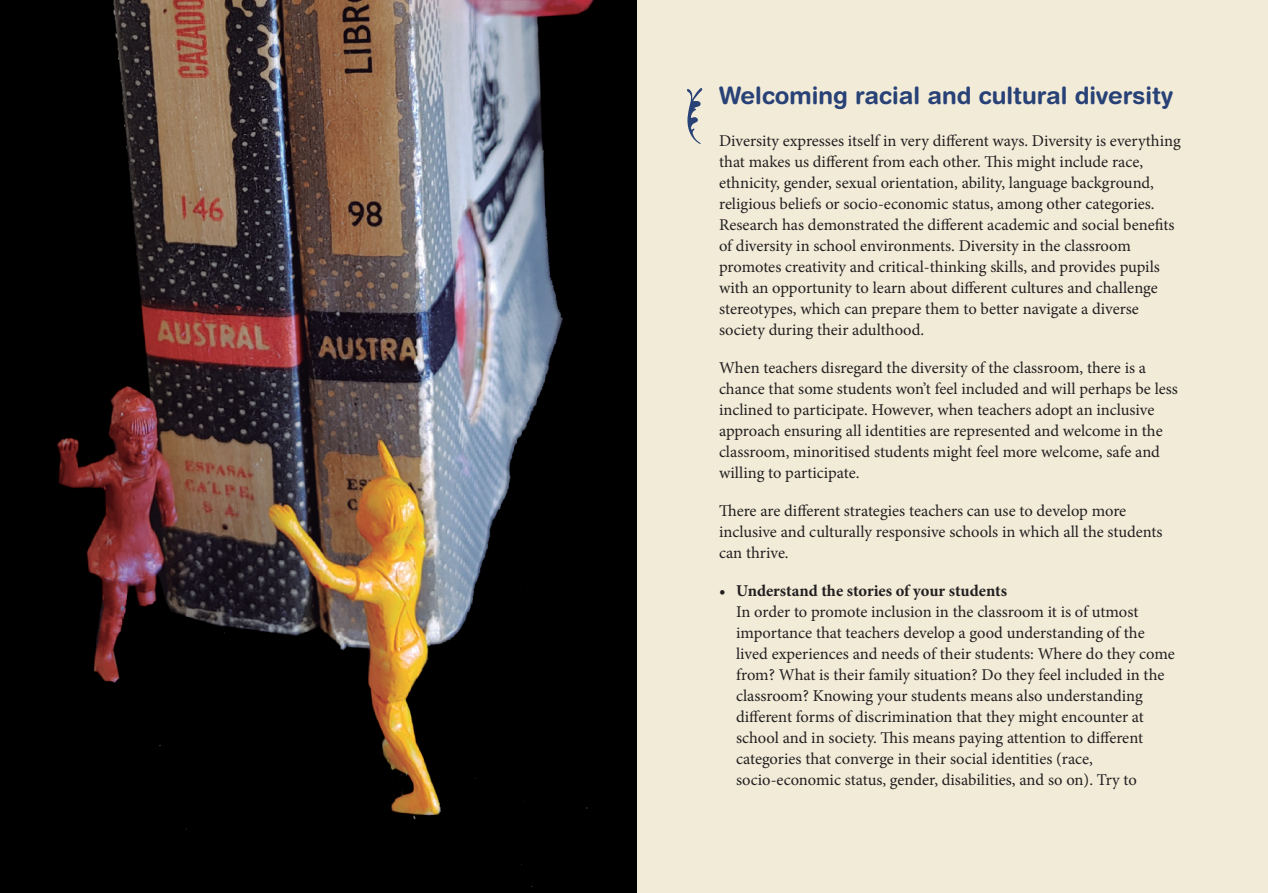
<style>
.page{position:relative;width:1268px;height:893px;background:#fff}
.page>*{position:absolute;margin:0;border:0;box-sizing:border-box;transform-origin:0 0}
.titular_2{font:700 24px "Helvetica Rounded";color:#284176}
.texto_1{font:16.5px/21px "Minion Pro";color:#231f20}
.texto_1-2{font:700 16.5px "Minion Pro";color:#231f20}
</style>
<div class="page">
<div style="left:636px;top:0;width:631px;height:893px;background:#f1ebd8"></div>
<img style="left:0;top:0;width:636px;height:893px">
<svg style="left:687px;top:88px;width:15px;height:56px"></svg>
<p class="titular_2" style="left:719px;top:81px;width:455px">Welcoming racial and cultural diversity</p>
<p class="texto_1" style="left:719px;top:130px;width:463px">Diversity expresses itself in very different ways. Diversity is everything that makes us different from each other. This might include race, ethnicity, gender, sexual orientation, ability, language background, religious beliefs or socio-economic status, among other categories.<br>Research has demonstrated the different academic and social benefits of diversity in school environments. Diversity in the classroom promotes creativity and critical-thinking skills, and provides pupils with an opportunity to learn about different cultures and challenge stereotypes, which can prepare them to better navigate a diverse society during their adulthood.</p>
<p class="texto_1" style="left:719px;top:357px;width:460px">When teachers disregard the diversity of the classroom, there is a chance that some students won’t feel included and will perhaps be less inclined to participate. However, when teachers adopt an inclusive approach ensuring all identities are represented and welcome in the classroom, minoritised students might feel more welcome, safe and willing to participate.</p>
<p class="texto_1" style="left:719px;top:500px;width:445px">There are different strategies teachers can use to develop more inclusive and culturally responsive schools in which all the students can thrive.</p>
<p class="texto_1-2" style="left:719px;top:579px;width:289px">• Understand the stories of your students</p>
<p class="texto_1" style="left:736px;top:601px;width:440px">In order to promote inclusion in the classroom it is of utmost importance that teachers develop a good understanding of the lived experiences and needs of their students: Where do they come from? What is their family situation? Do they feel included in the classroom? Knowing your students means also understanding different forms of discrimination that they might encounter at school and in society. This means paying attention to different categories that converge in their social identities (race,</p>
<p class="texto_1" style="left:736px;top:769px;width:402px">socio-economic status, gender, disabilities, and so on). Try to</p>
</div>
